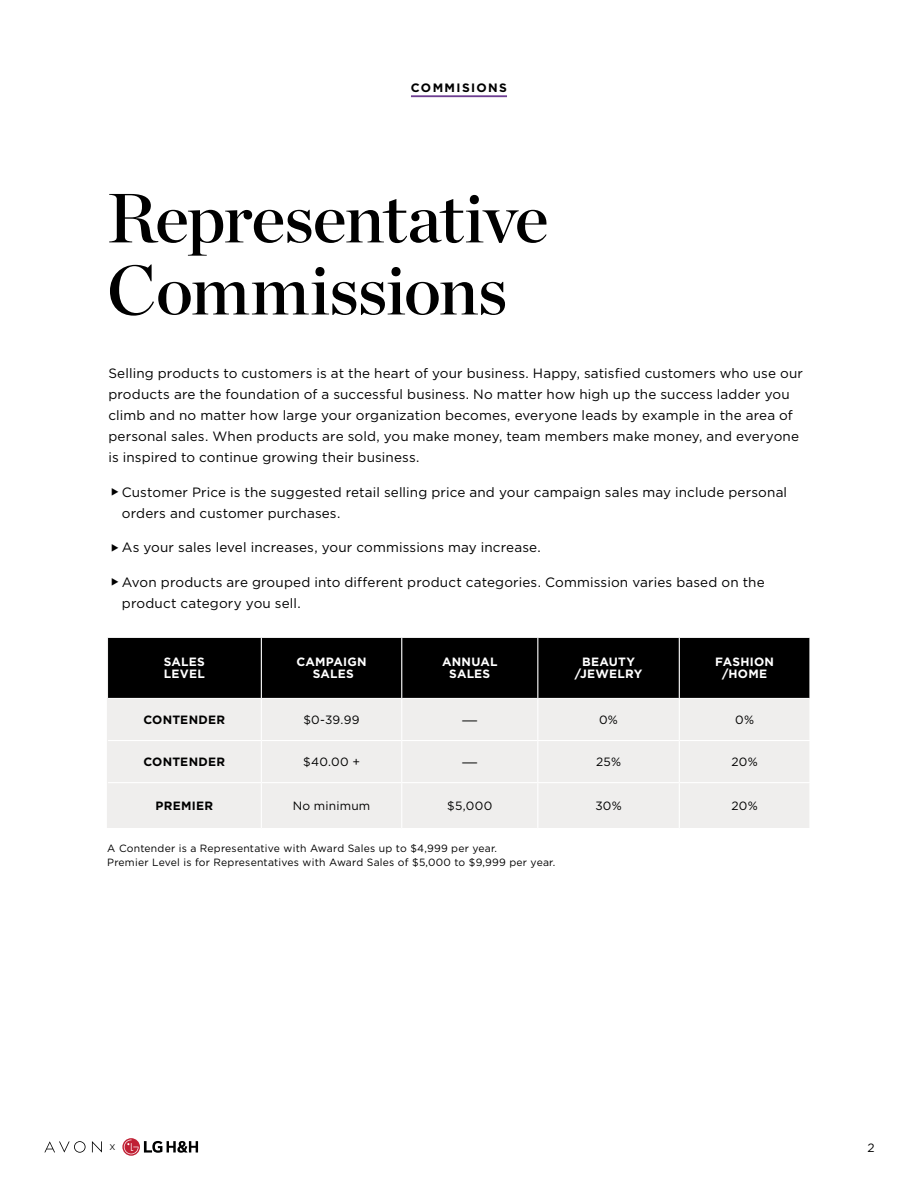
<style>
.page{position:relative;width:918px;height:1188px;background:#fff}
.page>*{position:absolute;margin:0;border:0;box-sizing:border-box;transform-origin:0 0}
.t1{font:69.45px/72px "Chronicle Display Semi";letter-spacing:-.015em;color:#000}
.t2{font:18px "Minion Pro";color:#000}
.t3{font:13.5px/21px "Gotham";letter-spacing:.01em;color:#000}
.t4{font:700 12.15px "Gotham";letter-spacing:.11em;color:#000}
.t5{font:700 12px/12px "Gotham";letter-spacing:.02em;color:#fff;text-align:center}
.t6{font:12px "Gotham";letter-spacing:.02em;color:#000}
.t7{font:700 12px "Gotham";letter-spacing:.025em;color:#000}
.t8{font:10.5px/13.5px "Gotham";letter-spacing:.02em;color:#000}
.t9{font:8.25px "Gotham";color:#000101}
</style>
<div class="page">
<svg style="left:44px;top:1141px;width:42px;height:12px"></svg>
<svg style="left:92px;top:1141px;width:10px;height:11px"></svg>
<svg style="left:122px;top:1138px;width:18px;height:18px"></svg>
<svg style="left:124px;top:1140px;width:74px;height:14px"></svg>
<hr style="left:411px;top:95px;width:96px;height:2px;background:#6d3d91">
<div style="left:108px;top:638px;width:701px;height:60px;background:#000"></div>
<div style="left:108px;top:699px;width:701px;height:129px;background:#efeeed"></div>
<hr style="left:107px;top:638px;width:1px;height:60px;background:#efeeed">
<hr style="left:107px;top:698px;width:1px;height:43px;background:#efeeed">
<hr style="left:107px;top:741px;width:1px;height:42px;background:#efeeed">
<hr style="left:107px;top:783px;width:1px;height:45px;background:#efeeed">
<hr style="left:261px;top:698px;width:1px;height:42px;background:#fff">
<hr style="left:401px;top:698px;width:1px;height:42px;background:#fff">
<hr style="left:537px;top:698px;width:1px;height:42px;background:#fff">
<hr style="left:679px;top:698px;width:1px;height:42px;background:#fff">
<hr style="left:108px;top:740px;width:153px;height:1px;background:#fff">
<hr style="left:261px;top:740px;width:141px;height:1px;background:#fff">
<hr style="left:261px;top:741px;width:1px;height:41px;background:#fff">
<hr style="left:402px;top:740px;width:136px;height:1px;background:#fff">
<hr style="left:401px;top:741px;width:1px;height:41px;background:#fff">
<hr style="left:538px;top:740px;width:141px;height:1px;background:#fff">
<hr style="left:537px;top:741px;width:1px;height:41px;background:#fff">
<hr style="left:679px;top:740px;width:132px;height:1px;background:#fff">
<hr style="left:679px;top:741px;width:1px;height:41px;background:#fff">
<hr style="left:108px;top:782px;width:153px;height:1px;background:#fff">
<hr style="left:261px;top:782px;width:141px;height:1px;background:#fff">
<hr style="left:261px;top:783px;width:1px;height:45px;background:#fff">
<hr style="left:402px;top:782px;width:136px;height:1px;background:#fff">
<hr style="left:401px;top:783px;width:1px;height:45px;background:#fff">
<hr style="left:538px;top:782px;width:141px;height:1px;background:#fff">
<hr style="left:537px;top:783px;width:1px;height:45px;background:#fff">
<hr style="left:679px;top:782px;width:132px;height:1px;background:#fff">
<hr style="left:679px;top:783px;width:1px;height:45px;background:#fff">
<hr style="left:261px;top:638px;width:1px;height:60px;background:#fff">
<hr style="left:401px;top:638px;width:1px;height:60px;background:#fff">
<hr style="left:537px;top:638px;width:1px;height:60px;background:#fff">
<hr style="left:679px;top:638px;width:1px;height:60px;background:#fff">
<p class="t4" style="left:411px;top:80px;width:98px">COMMISIONS</p>
<h1 class="t1" style="left:107px;top:177px;width:443px">Representative<br>Commissions</h1>
<p class="t3" style="left:108px;top:363px;width:696px">Selling products to customers is at the heart of your business. Happy, satisfied customers who use our products are the foundation of a successful business. No matter how high up the success ladder you climb and no matter how large your organization becomes, everyone leads by example in the area of personal sales. When products are sold, you make money, team members make money, and everyone is inspired to continue growing their business.</p>
<p class="t3" style="left:122px;top:481px;width:667px;text-indent:-11px">◆ Customer Price is the suggested retail selling price and your campaign sales may include personal orders and customer purchases.</p>
<p class="t3" style="left:111px;top:537px;width:431px">◆ As your sales level increases, your commissions may increase.</p>
<p class="t3" style="left:122px;top:571px;width:644px;text-indent:-11px">◆ Avon products are grouped into different product categories. Commission varies based on the product category you sell.</p>
<p class="t5" style="left:164px;top:656px;width:43px;text-align:left">SALES<br>LEVEL</p>
<p class="t5" style="left:296px;top:656px;width:72px">CAMPAIGN<br>SALES</p>
<p class="t5" style="left:442px;top:656px;width:57px">ANNUAL<br>SALES</p>
<p class="t5" style="left:575px;top:656px;width:69px">BEAUTY /JEWELRY</p>
<p class="t5" style="left:715px;top:656px;width:60px">FASHION /HOME</p>
<p class="t7" style="left:143px;top:712px;width:83px">CONTENDER</p>
<p class="t6" style="left:303px;top:713px;width:58px">$0-39.99</p>
<h2 class="t2" style="left:462px;top:707px;width:18px">—</h2>
<p class="t6" style="left:599px;top:713px;width:20px">0%</p>
<p class="t6" style="left:735px;top:713px;width:20px">0%</p>
<p class="t7" style="left:144px;top:755px;width:83px">CONTENDER</p>
<p class="t6" style="left:303px;top:755px;width:59px">$40.00 +</p>
<h2 class="t2" style="left:462px;top:750px;width:18px">—</h2>
<p class="t6" style="left:596px;top:755px;width:26px">25%</p>
<p class="t6" style="left:732px;top:755px;width:28px">20%</p>
<p class="t7" style="left:156px;top:799px;width:59px">PREMIER</p>
<p class="t6" style="left:293px;top:799px;width:79px">No minimum</p>
<p class="t6" style="left:447px;top:799px;width:47px">$5,000</p>
<p class="t6" style="left:595px;top:799px;width:28px">30%</p>
<p class="t6" style="left:732px;top:799px;width:28px">20%</p>
<p class="t8" style="left:107px;top:841px;width:449px">A Contender is a Representative with Award Sales up to $4,999 per year.<br>Premier Level is for Representatives with Award Sales of $5,000 to $9,999 per year.</p>
<p class="t9" style="left:110px;top:1142px;width:7px">X</p>
<p class="t6" style="left:867px;top:1141px;width:9px">2</p>
</div>
